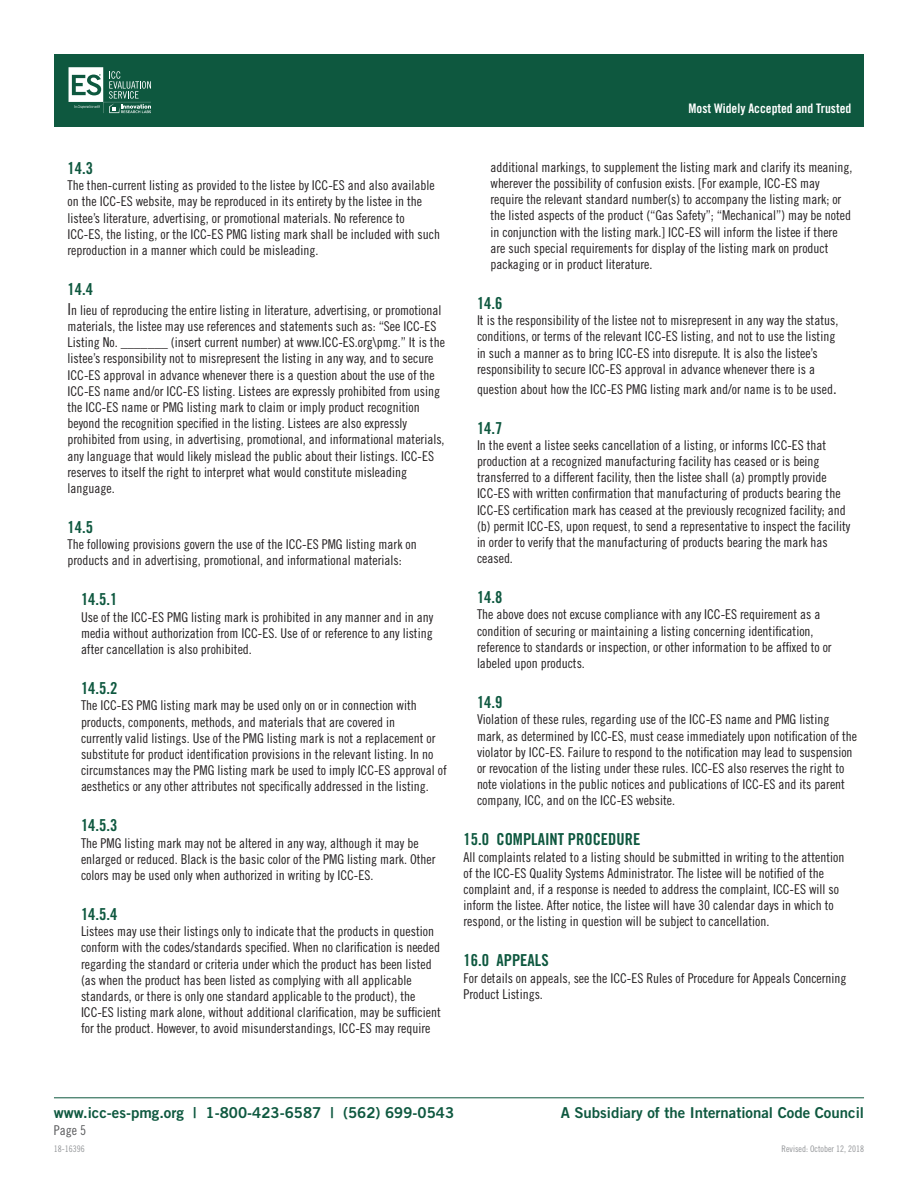
<style>
.page{position:relative;width:918px;height:1188px;background:#fff}
.page>*{position:absolute;margin:0;border:0;box-sizing:border-box;transform-origin:0 0}
.t1{font:16.5px "Trade Gothic LT Std Bd Cn 20";color:#0e583f}
.t2{font:15px "Trade Gothic LT Std Bd 2";color:#0e583f}
.t3{font:13.5px/16.2px "Trade Gothic LT Std Cn 18";color:#231f20}
.t4{font:13.5px "Trade Gothic LT Std Cn 18";color:#57585a}
.t5{font:13.2px "Trade Gothic LT Std Bd Cn 20";color:#fff}
.t6{font:9px "Trade Gothic LT Std Cn 18";color:#939598}
.s1{font-size:16.5px}
</style>
<div class="page">
<hr style="left:54px;top:1097px;width:810px;height:1px;background:#0e583f">
<div style="left:54px;top:54px;width:810px;height:72px;background:#0e583f"></div>
<svg style="left:69px;top:67px;width:82px;height:46px"></svg>
<p class="t5" style="left:689px;top:100px;width:164px">Most Widely Accepted and Trusted</p>
<p class="t1" style="left:68px;top:158px;width:27px">14.3</p>
<p class="t3" style="left:68px;top:177px;width:374px">The then-current listing as provided to the listee by ICC‑ES and also available on the ICC‑ES website, may be reproduced in its entirety by the listee in the listee’s literature, advertising, or promotional materials. No reference to ICC‑ES, the listing, or the ICC‑ES PMG listing mark shall be included with such reproduction in a manner which could be misleading.</p>
<p class="t1" style="left:68px;top:279px;width:27px">14.4</p>
<p class="t3" style="left:68px;top:302px;width:379px"><span class="s1">I</span>n lieu of reproducing the entire listing in literature, advertising, or promotional materials, the listee may use references and statements such as: “See ICC‑ES Listing No. _______ (insert current number) at www.ICC‑ES.org\pmg.” It is the listee’s responsibility not to misrepresent the listing in any way, and to secure ICC‑ES approval in advance whenever there is a question about the use of the ICC‑ES name and/or ICC‑ES listing. Listees are expressly prohibited from using the ICC‑ES name or PMG listing mark to claim or imply product recognition beyond the recognition specified in the listing. Listees are also expressly prohibited from using, in advertising, promotional, and informational materials, any language that would likely mislead the public about their listings. ICC‑ES reserves to itself the right to interpret what would constitute misleading language.</p>
<p class="t1" style="left:68px;top:517px;width:27px">14.5</p>
<p class="t3" style="left:68px;top:536px;width:351px">The following provisions govern the use of the ICC‑ES PMG listing mark on products and in advertising, promotional, and informational materials:</p>
<p class="t1" style="left:81px;top:590px;width:38px">14.5.1</p>
<p class="t3" style="left:81px;top:609px;width:354px;text-align:justify">Use of the ICC‑ES PMG listing mark is prohibited in any manner and in any media without authorization from ICC‑ES. Use of or reference to any listing after cancellation is also prohibited.</p>
<p class="t1" style="left:81px;top:678px;width:38px">14.5.2</p>
<p class="t3" style="left:81px;top:697px;width:367px">The ICC‑ES PMG listing mark may be used only on or in connection with products, components, methods, and materials that are covered in<br>currently valid listings. Use of the PMG listing mark is not a replacement or substitute for product identification provisions in the relevant listing. In no circumstances may the PMG listing mark be used to imply ICC‑ES approval of aesthetics or any other attributes not specifically addressed in the listing.</p>
<p class="t1" style="left:81px;top:815px;width:38px">14.5.3</p>
<p class="t3" style="left:81px;top:835px;width:356px">The PMG listing mark may not be altered in any way, although it may be enlarged or reduced. Black is the basic color of the PMG listing mark. Other colors may be used only when authorized in writing by ICC‑ES.</p>
<p class="t1" style="left:81px;top:904px;width:38px">14.5.4</p>
<p class="t3" style="left:81px;top:923px;width:361px">Listees may use their listings only to indicate that the products in question conform with the codes/standards specified. When no clarification is needed regarding the standard or criteria under which the product has been listed (as when the product has been listed as complying with all applicable standards, or there is only one standard applicable to the product), the ICC‑ES listing mark alone, without additional clarification, may be sufficient for the product. However, to avoid misunderstandings, ICC‑ES may require</p>
<p class="t3" style="left:490px;top:159px;width:364px">additional markings, to supplement the listing mark and clarify its meaning, wherever the possibility of confusion exists. [For example, ICC‑ES may require the relevant standard number(s) to accompany the listing mark; or the listed aspects of the product (“Gas Safety”; “Mechanical”) may be noted in conjunction with the listing mark.] ICC‑ES will inform the listee if there are such special requirements for display of the listing mark on product packaging or in product literature.</p>
<p class="t1" style="left:477px;top:293px;width:27px">14.6</p>
<p class="t3" style="left:477px;top:312px;width:363px">It is the responsibility of the listee not to misrepresent in any way the status, conditions, or terms of the relevant ICC‑ES listing, and not to use the listing in such a manner as to bring ICC‑ES into disrepute. It is also the listee’s responsibility to secure ICC‑ES approval in advance whenever there is a</p>
<p class="t3" style="left:477px;top:381px;width:361px">question about how the ICC‑ES PMG listing mark and/or name is to be used<span class="s1">.</span></p>
<p class="t1" style="left:477px;top:418px;width:27px">14.7</p>
<p class="t3" style="left:477px;top:437px;width:375px">In the event a listee seeks cancellation of a listing, or informs ICC‑ES that production at a recognized manufacturing facility has ceased or is being transferred to a different facility, then the listee shall (a) promptly provide ICC‑ES with written confirmation that manufacturing of products bearing the ICC‑ES certification mark has ceased at the previously recognized facility; and (b) permit ICC‑ES, upon request, to send a representative to inspect the facility in order to verify that the manufacturing of products bearing the mark has ceased.</p>
<p class="t1" style="left:477px;top:587px;width:27px">14.8</p>
<p class="t3" style="left:477px;top:606px;width:356px">The above does not excuse compliance with any ICC‑ES requirement as a condition of securing or maintaining a listing concerning identification, reference to standards or inspection, or other information to be affixed to or labeled upon products.</p>
<p class="t1" style="left:477px;top:692px;width:27px">14.9</p>
<p class="t3" style="left:477px;top:711px;width:382px">Violation of these rules, regarding use of the ICC‑ES name and PMG listing mark, as determined by ICC‑ES, must cease immediately upon notification of the violator by ICC‑ES. Failure to respond to the notification may lead to suspension or revocation of the listing under these rules. ICC‑ES also reserves the right to note violations in the public notices and publications of ICC‑ES and its parent company, ICC, and on the ICC‑ES website.</p>
<p class="t1" style="left:464px;top:829px;width:178px">15.0 COMPLAINT PROCEDURE</p>
<p class="t3" style="left:464px;top:849px;width:382px">All complaints related to a listing should be submitted in writing to the attention of the ICC‑ES Quality Systems Administrator. The listee will be notified of the complaint and, if a response is needed to address the complaint, ICC‑ES will so inform the listee. After notice, the listee will have 30 calendar days in which to respond, or the listing in question will be subject to cancellation.</p>
<p class="t1" style="left:464px;top:951px;width:87px">16.0 APPEALS</p>
<p class="t3" style="left:464px;top:970px;width:385px">For details on appeals, see the ICC‑ES Rules of Procedure for Appeals Concerning<br>Product Listings.</p>
<p class="t2" style="left:54px;top:1104px;width:402px">www.icc-es-pmg.org | 1-800-423-6587 | (562) 699-0543</p>
<p class="t2" style="left:561px;top:1104px;width:305px">A Subsidiary of the International Code Council</p>
<p class="t4" style="left:54px;top:1122px;width:34px">Page 5</p>
<p class="t6" style="left:54px;top:1144px;width:32px">18-16396</p>
<p class="t6" style="left:782px;top:1144px;width:84px">Revised: October 12, 2018</p>
</div>
